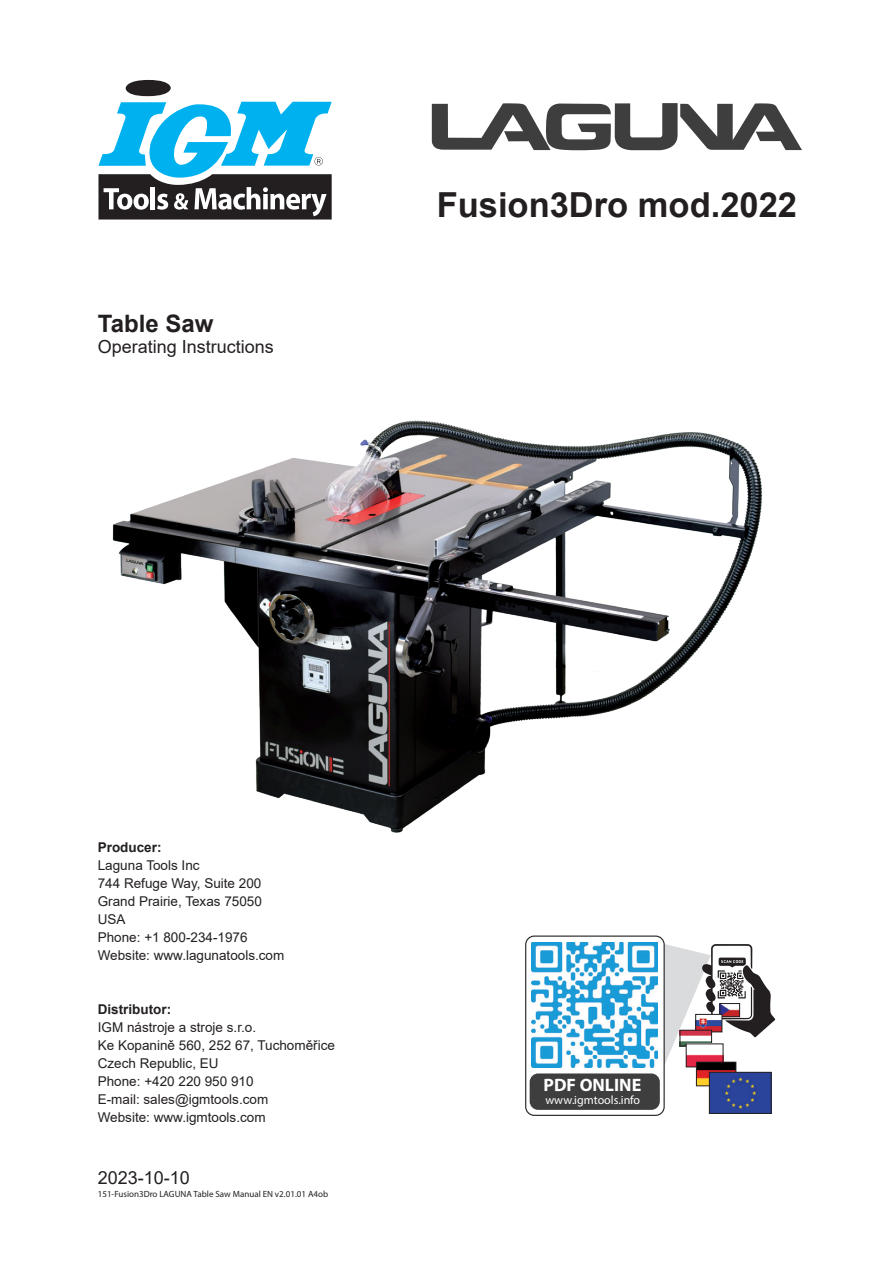
<style>
.page{position:relative;width:893px;height:1263px;background:#fff}
.page>*{position:absolute;margin:0;border:0;box-sizing:border-box;transform-origin:0 0}
.t1{font:700 34.5px "Arial";color:#231f20}
.t2{font:700 24px "Arial";color:#231f20}
.t3{font:18px "Arial";color:#231f20}
.t4{font:700 18px "Myriad Pro";color:#fff}
.t5{font:13.5px "Arial";color:#231f20}
.t6{font:700 13.5px "Arial";color:#231f20}
.t7{font:12px "Myriad Pro";color:#fff}
.t8{font:9px "Myriad Pro";color:#231f20}
</style>
<div class="page">
<div style="left:525px;top:935px;width:140px;height:181px;border:1px solid #231f20;border-radius:9px"></div>
<img style="left:532px;top:942px;width:126px;height:126px">
<div style="left:530px;top:1073px;width:130px;height:37px;background:#3e3e3f;border-radius:9px"></div>
<svg style="left:663px;top:943px;width:112px;height:125px"></svg>
<img style="left:722px;top:1005px;width:16px;height:10px">
<div style="left:720px;top:1003px;width:20px;height:14px;border:1px solid #231f20"></div>
<img style="left:697px;top:1016px;width:23px;height:14px">
<div style="left:695px;top:1014px;width:27px;height:18px;border:1px solid #231f20"></div>
<img style="left:682px;top:1032px;width:28px;height:12px">
<div style="left:680px;top:1030px;width:32px;height:16px;border:1px solid #231f20"></div>
<img style="left:688px;top:1045px;width:33px;height:20px">
<img style="left:698px;top:1064px;width:36px;height:20px">
<div style="left:696px;top:1062px;width:40px;height:24px;border:1px solid #231f20"></div>
<img style="left:711px;top:1074px;width:59px;height:38px">
<div style="left:709px;top:1072px;width:63px;height:42px;border:1px solid #231f20"></div>
<svg style="left:432px;top:103px;width:370px;height:47px"></svg>
<svg style="left:126px;top:80px;width:45px;height:16px"></svg>
<svg style="left:98px;top:102px;width:234px;height:118px"></svg>
<img style="left:112px;top:420px;width:651px;height:413px">
<p class="t2" style="left:98px;top:306px;width:117px">Table Saw</p>
<p class="t3" style="left:98px;top:335px;width:178px">Operating Instructions</p>
<p class="t1" style="left:437px;top:181px;width:362px">Fusion3Dro mod.2022</p>
<p class="t6" style="left:98px;top:837px;width:65px">Producer:</p>
<p class="t5" style="left:98px;top:856px;width:103px">Laguna Tools Inc</p>
<p class="t5" style="left:98px;top:874px;width:165px">744 Refuge Way, Suite 200</p>
<p class="t5" style="left:98px;top:892px;width:166px">Grand Prairie, Texas 75050</p>
<p class="t5" style="left:98px;top:910px;width:29px">USA</p>
<p class="t5" style="left:98px;top:928px;width:151px">Phone: +1 800-234-1976</p>
<p class="t5" style="left:98px;top:946px;width:188px">Website: www.lagunatools.com</p>
<p class="t6" style="left:98px;top:999px;width:75px">Distributor:</p>
<p class="t5" style="left:98px;top:1018px;width:160px">IGM nástroje a stroje s.r.o.</p>
<p class="t5" style="left:98px;top:1036px;width:239px">Ke Kopanině 560, 252 67, Tuchoměřice</p>
<p class="t5" style="left:98px;top:1054px;width:122px">Czech Republic, EU</p>
<p class="t5" style="left:98px;top:1072px;width:157px">Phone: +420 220 950 910</p>
<p class="t5" style="left:98px;top:1090px;width:172px">E-mail: sales@igmtools.com</p>
<p class="t5" style="left:98px;top:1108px;width:169px">Website: www.igmtools.com</p>
<p class="t3" style="left:98px;top:1165px;width:94px">2023-10-10</p>
<p class="t8" style="left:98px;top:1189px;width:232px">151-Fusion3Dro LAGUNA Table Saw Manual EN v2.01.01 A4ob</p>
<h3 class="t4" style="left:544px;top:1073px;width:99px">PDF ONLINE</h3>
<p class="t7" style="left:545px;top:1093px;width:96px">www.igmtools.info</p>
</div>
